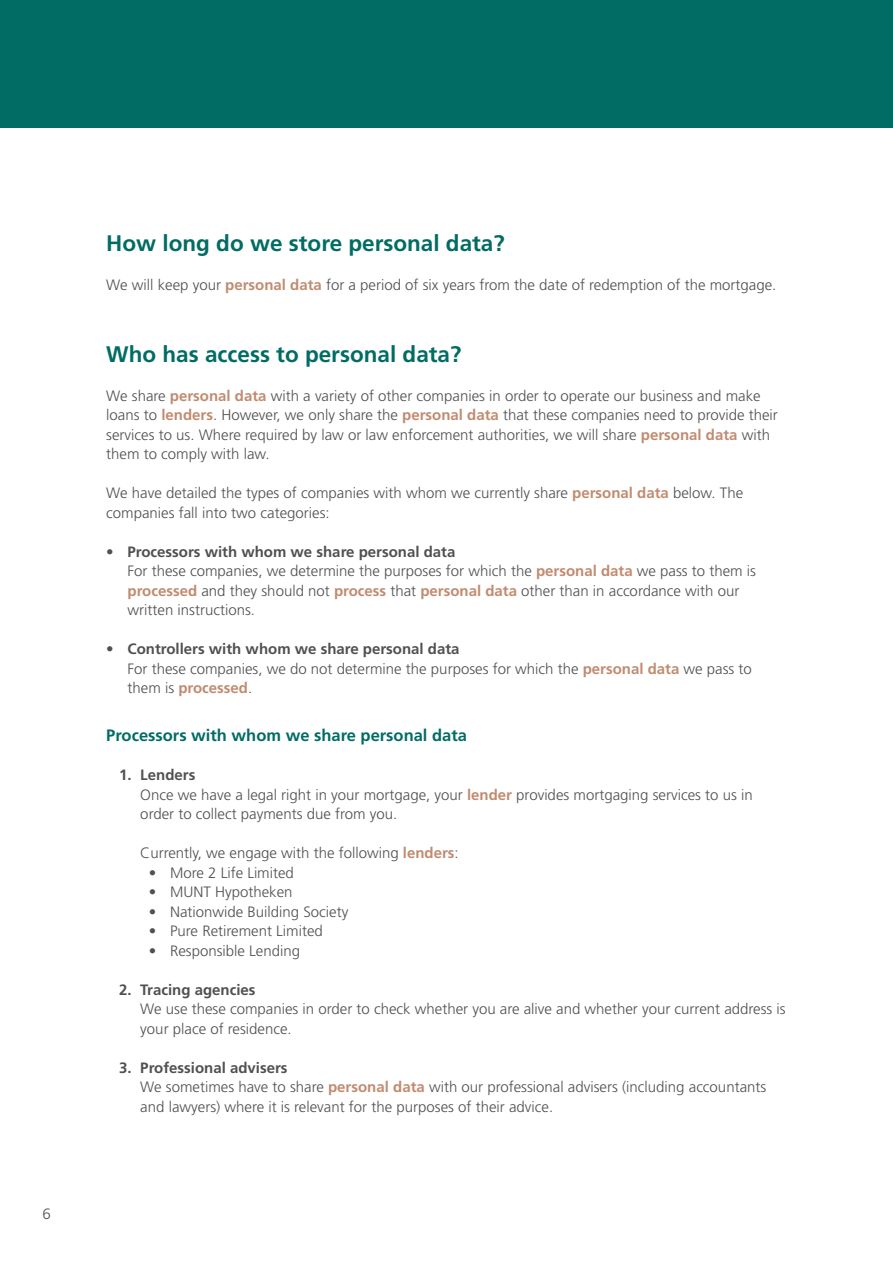
<style>
.page{position:relative;width:893px;height:1263px;background:#fff}
.page>*{position:absolute;margin:0;border:0;box-sizing:border-box;transform-origin:0 0}
.t1{font:700 22.5px "Frutiger";color:#006c64}
.t2{font:700 16.5px "Frutiger";color:#006c64}
.t3{font:300 15px/19.5px "Frutiger";color:#524f4f}
.t4{font:700 15px "Frutiger";color:#524f4f}
.s1{font-weight:700;color:#c18b70}
.s2{font-weight:700}
</style>
<div class="page">
<div style="left:0;top:0;width:893px;height:128px;background:#006c64"></div>
<p class="t3" style="left:43px;top:1205px;width:10px">6</p>
<h1 class="t1" style="left:106px;top:234px;width:400px">How long do we store personal data?</h1>
<p class="t3" style="left:106px;top:276px;width:672px">We will keep your <span class="s1">personal data</span> for a period of six years from the date of redemption of the mortgage.</p>
<h1 class="t1" style="left:106px;top:345px;width:357px">Who has access to personal data?</h1>
<p class="t3" style="left:106px;top:387px;width:673px">We share <span class="s1">personal data</span> with a variety of other companies in order to operate our business and make loans to <span class="s1">lenders</span>. However, we only share the <span class="s1">personal data</span> that these companies need to provide their services to us. Where required by law or law enforcement authorities, we will share <span class="s1">personal data</span> with them to comply with law.</p>
<p class="t3" style="left:106px;top:484px;width:638px">We have detailed the types of companies with whom we currently share <span class="s1">personal data</span> below. The companies fall into two categories:</p>
<p class="t3" style="left:128px;top:543px;width:630px;text-indent:-21px"><span class="s2">• Processors with whom we share personal data<br></span>For these companies, we determine the purposes for which the <span class="s1">personal data</span> we pass to them is <span class="s1">processed</span> and they should not <span class="s1">process</span> that <span class="s1">personal data</span> other than in accordance with our written instructions.</p>
<p class="t3" style="left:128px;top:640px;width:626px;text-indent:-21px"><span class="s2">• Controllers with whom we share personal data<br></span>For these companies, we do not determine the purposes for which the <span class="s1">personal data</span> we pass to them is <span class="s1">processed</span>.</p>
<p class="t2" style="left:106px;top:729px;width:362px">Processors with whom we share personal data</p>
<p class="t3" style="left:140px;top:766px;width:614px;text-indent:-21px"><span class="s2">1. Lenders<br></span>Once we have a legal right in your mortgage, your <span class="s1">lender</span> provides mortgaging services to us in order to collect payments due from you.</p>
<p class="t3" style="left:140px;top:844px;width:320px">Currently, we engage with the following <span class="s1">lenders</span>:</p>
<p class="t3" style="left:149px;top:864px;width:147px">• More 2 Life Limited</p>
<p class="t3" style="left:149px;top:883px;width:145px">• MUNT Hypotheken</p>
<p class="t3" style="left:149px;top:903px;width:201px">• Nationwide Building Society</p>
<p class="t3" style="left:149px;top:922px;width:176px">• Pure Retirement Limited</p>
<p class="t3" style="left:149px;top:942px;width:153px">• Responsible Lending</p>
<p class="t4" style="left:119px;top:983px;width:138px">2. Tracing agencies</p>
<p class="t3" style="left:140px;top:1000px;width:647px">We use these companies in order to check whether you are alive and whether your current address is your place of residence.</p>
<p class="t3" style="left:140px;top:1059px;width:627px;text-indent:-21px"><span class="s2">3. Professional advisers<br></span>We sometimes have to share <span class="s1">personal data</span> with our professional advisers (including accountants and lawyers) where it is relevant for the purposes of their advice.</p>
</div>
